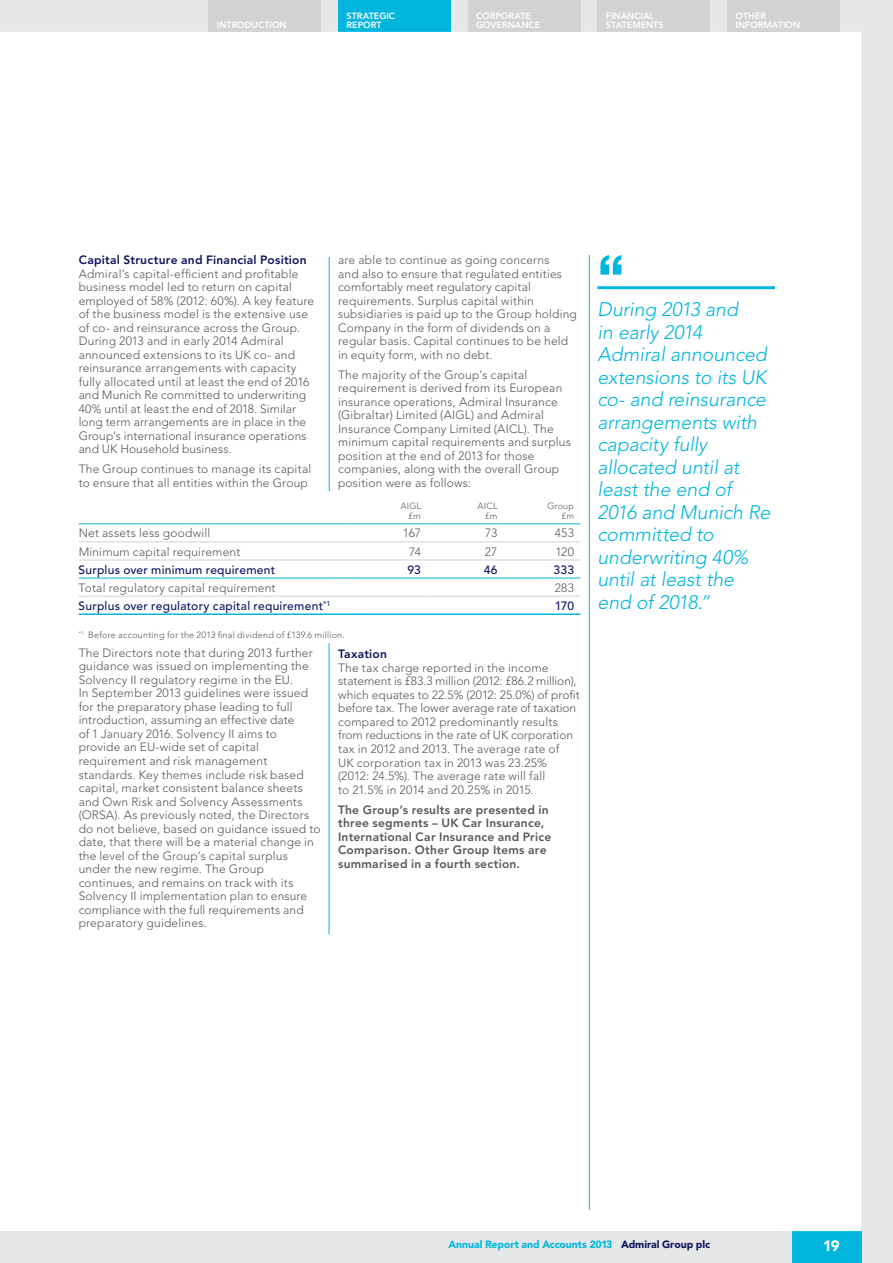
<style>
.page{position:relative;width:893px;height:1263px;background:#e6e7e9}
.page>*{position:absolute;margin:0;border:0;box-sizing:border-box;transform-origin:0 0}
.t1{font:800 54px "Helvetica Neue LT Std";color:#00b6de}
.t2{font:italic 300 19.5px/22.5px "Avenir LT Std";letter-spacing:-.005em;color:#00b6de}
.t3{font:900 15px "Avenir LT Std";color:#fff}
.t4{font:300 12px/13.5px "Avenir LT Std";letter-spacing:.015em;color:#57585a}
.t5{font:800 12px/13.5px "Avenir LT Std";letter-spacing:.02em;color:#57585a}
.t6{font:500 12px "Avenir LT Std";letter-spacing:.02em;color:#0e1560}
.t7{font:800 12px "Avenir LT Std";letter-spacing:.02em;color:#0e1560}
.t8{font:900 10.5px "Avenir LT Std";letter-spacing:-.005em;color:#00b6de}
.t9{font:800 9px/9px "Avenir LT Std";color:#fff}
.t10{font:300 9px/10.5px "Avenir LT Std";letter-spacing:.025em;color:#57585a;text-align:right}
.s1{color:#0e1560}
</style>
<div class="page">
<div style="left:597px;top:0;width:113px;height:32px;background:#d1d2d4"></div>
<div style="left:468px;top:0;width:112px;height:32px;background:#d1d2d4"></div>
<div style="left:338px;top:0;width:113px;height:32px;background:#00b6de"></div>
<div style="left:208px;top:0;width:113px;height:32px;background:#d1d2d4"></div>
<div style="left:792px;top:1231px;width:69px;height:32px;background:#00b6de"></div>
<div style="left:0;top:32px;width:861px;height:1199px;background:#fff"></div>
<div style="left:727px;top:0;width:113px;height:32px;background:#d1d2d4"></div>
<div style="left:79px;top:524px;width:501px;height:89px;background:#fff"></div>
<hr style="left:79px;top:596px;width:272px;height:1px;background:#d1d2d4">
<hr style="left:351px;top:596px;width:76px;height:1px;background:#d1d2d4">
<hr style="left:427px;top:596px;width:77px;height:1px;background:#d1d2d4">
<hr style="left:504px;top:596px;width:76px;height:1px;background:#d1d2d4">
<hr style="left:79px;top:613px;width:272px;height:2px;background:#00b6de">
<hr style="left:351px;top:613px;width:76px;height:2px;background:#00b6de">
<hr style="left:427px;top:613px;width:77px;height:2px;background:#00b6de">
<hr style="left:504px;top:613px;width:76px;height:2px;background:#00b6de">
<hr style="left:79px;top:523px;width:272px;height:1px;background:#00b6de">
<hr style="left:351px;top:523px;width:76px;height:1px;background:#00b6de">
<hr style="left:427px;top:523px;width:77px;height:1px;background:#00b6de">
<hr style="left:504px;top:523px;width:76px;height:1px;background:#00b6de">
<hr style="left:79px;top:542px;width:272px;height:1px;background:#d1d2d4">
<hr style="left:351px;top:542px;width:76px;height:1px;background:#d1d2d4">
<hr style="left:427px;top:542px;width:77px;height:1px;background:#d1d2d4">
<hr style="left:504px;top:542px;width:76px;height:1px;background:#d1d2d4">
<hr style="left:79px;top:560px;width:272px;height:1px;background:#d1d2d4">
<hr style="left:351px;top:560px;width:76px;height:1px;background:#d1d2d4">
<hr style="left:427px;top:560px;width:77px;height:1px;background:#d1d2d4">
<hr style="left:504px;top:560px;width:76px;height:1px;background:#d1d2d4">
<hr style="left:79px;top:578px;width:272px;height:1px;background:#00b6de">
<hr style="left:351px;top:578px;width:76px;height:1px;background:#00b6de">
<hr style="left:427px;top:578px;width:77px;height:1px;background:#00b6de">
<hr style="left:504px;top:578px;width:76px;height:1px;background:#00b6de">
<hr style="left:329px;top:257px;width:1px;height:234px;background:#00b6de">
<hr style="left:329px;top:643px;width:1px;height:291px;background:#00b6de">
<hr style="left:589px;top:255px;width:1px;height:955px;background:#00b6de">
<hr style="left:597px;top:286px;width:178px;height:3px;background:#00b6de">
<p class="t9" style="left:347px;top:11px;width:50px">STRATEGIC</p>
<p class="t9" style="left:217px;top:20px;width:71px">INTRODUCTION</p>
<p class="t9" style="left:347px;top:20px;width:37px">REPORT</p>
<p class="t9" style="left:476px;top:11px;width:65px">CORPORATE<br>GOVERNANCE</p>
<p class="t9" style="left:606px;top:11px;width:59px">FINANCIAL<br>STATEMENTS</p>
<p class="t9" style="left:736px;top:11px;width:66px">OTHER<br>INFORMATION</p>
<p class="t7" style="left:79px;top:253px;width:230px">Capital Structure and Financial Position</p>
<p class="t4" style="left:79px;top:267px;width:237px">Admiral’s capital‑efficient and profitable business model led to return on capital employed of 58% (2012: 60%). A key feature of the business model is the extensive use of co‑ and reinsurance across the Group.<br>During 2013 and in early 2014 Admiral announced extensions to its UK co‑ and reinsurance arrangements with capacity fully allocated until at least the end of 2016 and Munich Re committed to underwriting 40% until at least the end of 2018. Similar long term arrangements are in place in the Group’s international insurance operations and UK Household business.</p>
<p class="t4" style="left:79px;top:463px;width:234px">The Group continues to manage its capital to ensure that all entities within the Group</p>
<p class="t4" style="left:338px;top:253px;width:240px">are able to continue as going concerns<br>and also to ensure that regulated entities comfortably meet regulatory capital requirements. Surplus capital within subsidiaries is paid up to the Group holding Company in the form of dividends on a regular basis. Capital continues to be held in equity form, with no debt.</p>
<p class="t4" style="left:338px;top:368px;width:234px">The majority of the Group’s capital requirement is derived from its European insurance operations, Admiral Insurance (Gibraltar) Limited (AIGL) and Admiral Insurance Company Limited (AICL). The minimum capital requirements and surplus position at the end of 2013 for those companies, along with the overall Group position were as follows:</p>
<p class="t10" style="left:400px;top:500px;width:22px">AIGL £m</p>
<p class="t10" style="left:478px;top:500px;width:21px">AICL £m</p>
<p class="t10" style="left:547px;top:500px;width:28px">Group £m</p>
<p class="t4" style="left:79px;top:527px;width:133px">Net assets less goodwill</p>
<p class="t4" style="left:403px;top:527px;width:20px">167</p>
<p class="t4" style="left:485px;top:527px;width:14px">73</p>
<p class="t4" style="left:555px;top:527px;width:21px">453</p>
<p class="t4" style="left:79px;top:545px;width:163px">Minimum capital requirement</p>
<p class="t4" style="left:409px;top:545px;width:13px">74</p>
<p class="t4" style="left:485px;top:545px;width:14px">27</p>
<p class="t4" style="left:556px;top:545px;width:20px">120</p>
<p class="t6" style="left:79px;top:562px;width:198px">Surplus over minimum requirement</p>
<p class="t6" style="left:407px;top:562px;width:15px">93</p>
<p class="t6" style="left:484px;top:562px;width:15px">46</p>
<p class="t6" style="left:554px;top:562px;width:22px">333</p>
<p class="t4" style="left:79px;top:581px;width:198px">Total regulatory capital requirement</p>
<p class="t4" style="left:555px;top:581px;width:21px">283</p>
<p class="t6" style="left:79px;top:599px;width:253px">Surplus over regulatory capital requirement<sup>*1</sup></p>
<p class="t6" style="left:555px;top:599px;width:21px">170</p>
<p class="t10" style="left:79px;top:630px;width:268px"><sup>*1</sup> Before accounting for the 2013 final dividend of £139.6 million.</p>
<p class="t4" style="left:79px;top:646px;width:243px">The Directors note that during 2013 further guidance was issued on implementing the Solvency II regulatory regime in the EU.<br>In September 2013 guidelines were issued for the preparatory phase leading to full introduction, assuming an effective date<br>of 1 January 2016. Solvency II aims to provide an EU-wide set of capital requirement and risk management standards. Key themes include risk based capital, market consistent balance sheets and Own Risk and Solvency Assessments (ORSA). As previously noted, the Directors do not believe, based on guidance issued to date, that there will be a material change in the level of the Group’s capital surplus under the new regime. The Group continues, and remains on track with its Solvency II implementation plan to ensure compliance with the full requirements and preparatory guidelines.</p>
<p class="t7" style="left:338px;top:647px;width:51px">Taxation</p>
<p class="t4" style="left:338px;top:661px;width:243px">The tax charge reported in the income statement is £83.3 million (2012: £86.2 million), which equates to 22.5% (2012: 25.0%) of profit before tax. The lower average rate of taxation compared to 2012 predominantly results from reductions in the rate of UK corporation tax in 2012 and 2013. The average rate of<br>UK corporation tax in 2013 was 23.25% (2012: 24.5%). The average rate will fall<br>to 21.5% in 2014 and 20.25% in 2015.</p>
<p class="t5" style="left:338px;top:803px;width:215px">The Group’s results are presented in three segments – UK Car Insurance, International Car Insurance and Price Comparison. Other Group Items are summarised in a fourth section.</p>
<h1 class="t1" style="left:597px;top:242px;width:28px">“</h1>
<h2 class="t2" style="left:597px;top:299px;width:174px">During 2013 and<br>in early 2014<br>Admiral announced extensions to its UK co‑ and reinsurance arrangements with capacity fully allocated until at least the end of<br>2016 and Munich Re committed to underwriting 40% until at least the end of 2018.”</h2>
<p class="t8" style="left:448px;top:1237px;width:263px">Annual Report and Accounts 2013 <span class="s1">Admiral Group plc</span></p>
<p class="t3" style="left:823px;top:1236px;width:19px">19</p>
</div>
